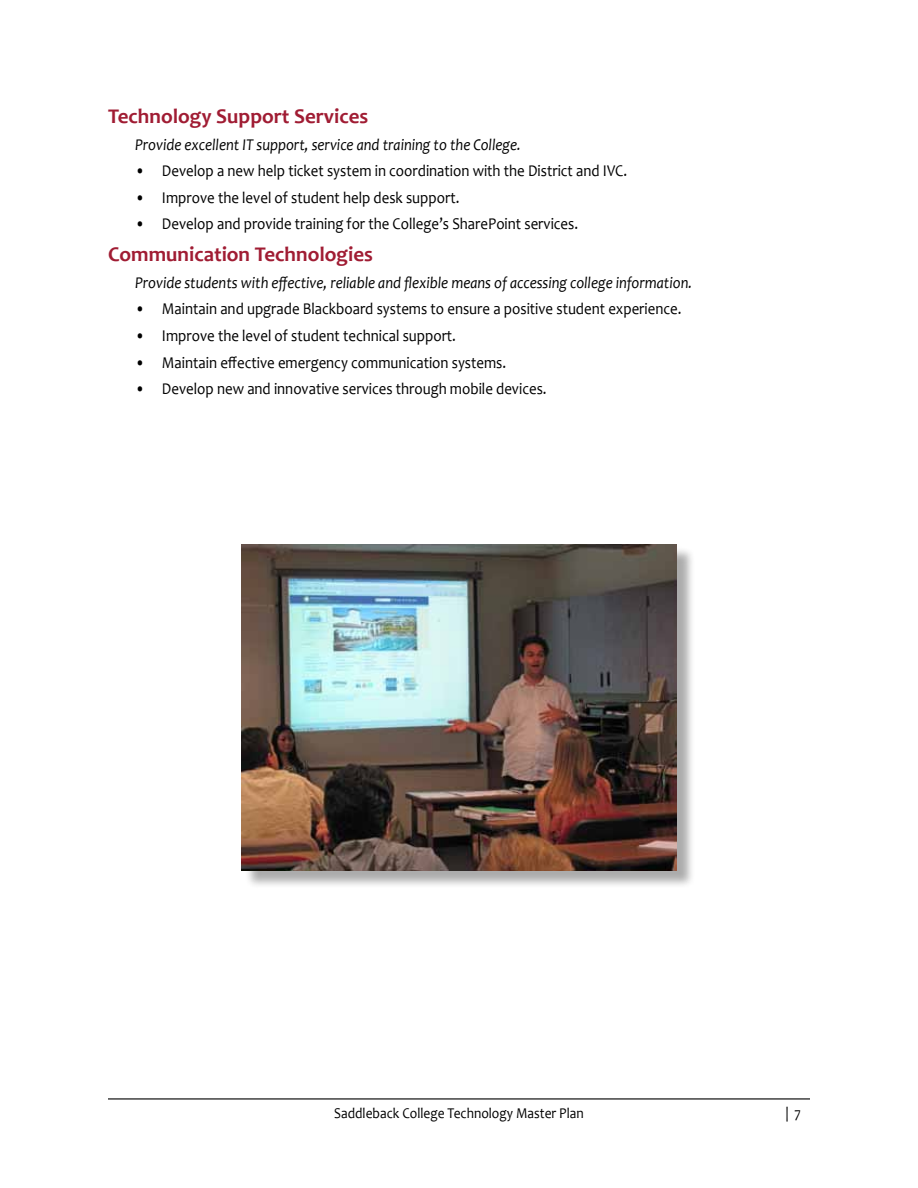
<style>
.page{position:relative;width:918px;height:1188px;background:#fff}
.page>*{position:absolute;margin:0;border:0;box-sizing:border-box;transform-origin:0 0}
.t1{font:700 21px "Candara";color:#a01c33}
.t2{font:16.5px "Candara";color:#000;scale:.9 1}
.t3{font:italic 16.5px "Candara";color:#000;scale:.9 1}
.t4{font:15px "Candara";color:#000;scale:.9 1}
</style>
<div class="page">
<hr style="left:108px;top:1098px;width:702px;height:2px;background:#000">
<div style="left:244px;top:547px;width:451px;height:342px;background:#000;opacity:.33"></div>
<img style="left:242px;top:544px;width:434px;height:326px">
<p class="t1" style="left:108px;top:103px;width:262px">Technology Support Services</p>
<p class="t3" style="left:135px;top:134px;width:430px">Provide excellent IT support, service and training to the College.</p>
<p class="t2" style="left:135px;top:161px;width:548px">• Develop a new help ticket system in coordination with the District and IVC.</p>
<p class="t2" style="left:135px;top:187px;width:362px">• I mprove the level of student help desk support.</p>
<p class="t2" style="left:135px;top:214px;width:494px">• Develop and provide training for the College’s SharePoint services.</p>
<p class="t1" style="left:108px;top:241px;width:266px">Communication Technologies</p>
<p class="t3" style="left:135px;top:272px;width:621px">Provide students with effective, reliable and flexible means of accessing college information.</p>
<p class="t2" style="left:135px;top:299px;width:609px">• Maintain and upgrade Blackboard systems to ensure a positive student experience.</p>
<p class="t2" style="left:135px;top:325px;width:358px">• I mprove the level of student technical support.</p>
<p class="t2" style="left:135px;top:352px;width:414px">• Maintain effective emergency communication systems.</p>
<p class="t2" style="left:135px;top:378px;width:459px">• Develop new and innovative services through mobile devices.</p>
<p class="t4" style="left:334px;top:1104px;width:279px">Saddleback College Technology Master Plan</p>
<p class="t4" style="left:785px;top:1104px;width:19px">| 7</p>
</div>
